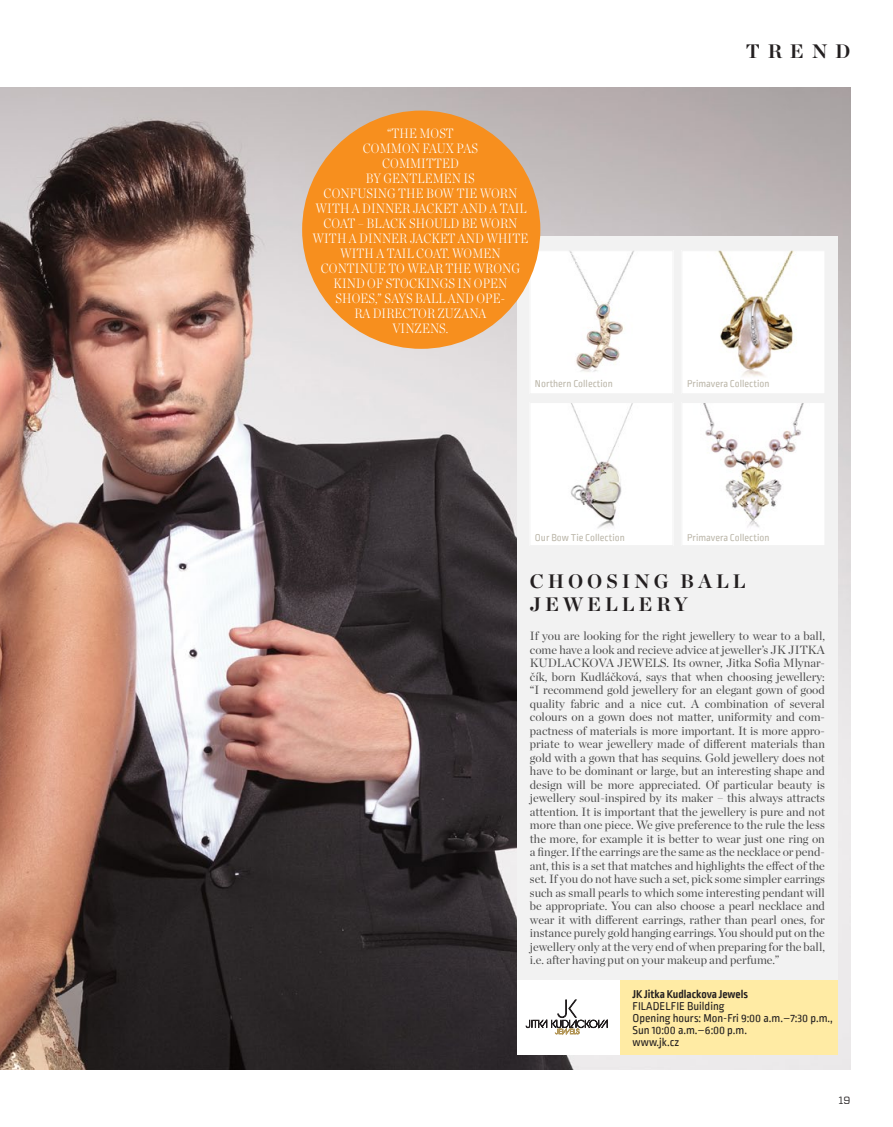
<style>
.page{position:relative;width:893px;height:1127px;background:#fff}
.page>*{position:absolute;margin:0;border:0;box-sizing:border-box;transform-origin:0 0}
.t1{font:700 19.5px "Chronicle Display";letter-spacing:.2em;color:#231f20}
.t2{font:300 13.5px/15px "Chronicle Disp Cond";letter-spacing:.01em;color:#fff;text-align:center}
.t3{font:12px/13.5px "Chronicle Display";color:#4a4a4a;text-align:justify}
.t4{font:12px "Ropa Soft PTT";color:#231f20}
.t5{font:700 12px "Ropa Soft PTT";color:#231f20}
.t6{font:10.5px "Ropa Soft PTT";color:#bdb8ab}
.t7{font:10.5px "Vitesse";color:#231f20}
</style>
<div class="page">
<img style="left:0;top:87px;width:850px;height:982px">
<div style="left:517px;top:236px;width:321px;height:744px;background:#f2f2f2"></div>
<img style="left:532px;top:404px;width:139px;height:140px">
<div style="left:530px;top:402px;width:143px;height:144px;border:1px solid #f2f2f2"></div>
<img style="left:683px;top:404px;width:140px;height:140px">
<div style="left:681px;top:402px;width:144px;height:144px;border:1px solid #f2f2f2"></div>
<img style="left:532px;top:252px;width:139px;height:140px">
<div style="left:530px;top:250px;width:143px;height:144px;border:1px solid #f2f2f2"></div>
<img style="left:683px;top:252px;width:140px;height:140px">
<div style="left:681px;top:250px;width:144px;height:144px;border:1px solid #f2f2f2"></div>
<div style="left:620px;top:980px;width:218px;height:74px;background:#ffeba4"></div>
<div style="left:517px;top:980px;width:103px;height:74px;background:#fff"></div>
<div style="left:302px;top:111px;width:238px;height:238px;background:#f78f1e;border-radius:50%"></div>
<svg style="left:526px;top:999px;width:81px;height:35px"></svg>
<p class="t1" style="left:746px;top:36px;width:106px">TREND</p>
<p class="t2" style="left:363px;top:124px;width:117px">“THE MOST<br>COMMON FAUX PAS<br>COMMITTED</p>
<p class="t2" style="left:366px;top:169px;width:110px">BY GENTLEMEN IS</p>
<p class="t2" style="left:313px;top:184px;width:217px">CONFUSING THE BOW TIE WORN<br>WITH A DINNER JACKET AND A TAIL<br>COAT – BLACK SHOULD BE WORN<br>WITH A DINNER JACKET AND WHITE<br>WITH A TAIL COAT. WOMEN</p>
<p class="t2" style="left:321px;top:259px;width:201px">CONTINUE TO WEAR THE WRONG<br>KIND OF STOCKINGS IN OPEN<br>SHOES,” SAYS BALL AND OPE-<br>RA DIRECTOR ZUZANA</p>
<p class="t2" style="left:392px;top:319px;width:57px">VINZENS.</p>
<p class="t6" style="left:535px;top:378px;width:79px">Northern Collection</p>
<p class="t6" style="left:687px;top:378px;width:84px">Primavera Collection</p>
<p class="t6" style="left:535px;top:531px;width:91px">Our Bow Tie Collection</p>
<p class="t6" style="left:687px;top:531px;width:84px">Primavera Collection</p>
<p class="t1" style="left:530px;top:565px;width:217px">CHOOSING BALL</p>
<p class="t1" style="left:530px;top:588px;width:159px">JEWELLERY</p>
<p class="t3" style="left:530px;top:628px;width:297px">If you are looking for the right jewellery to wear to a ball, come have a look and recieve advice at jeweller’s JK JITKA KUDLACKOVA JEWELS. Its owner, Jitka Sofia Mlynar&shy;čík, born Kudláčková, says that when choosing jewellery: “I recommend gold jewellery for an elegant gown of good quality fabric and a nice cut. A combination of several colours on a gown does not matter, uniformity and com&shy;pactness of materials is more important. It is more appro&shy;priate to wear jewellery made of different materials than gold with a gown that has sequins. Gold jewellery does not have to be dominant or large, but an interesting shape and design will be more appreciated. Of particular beauty is jewellery soul-inspired by its maker – this always attracts attention. It is important that the jewellery is pure and not more than one piece. We give preference to the rule the less the more, for example it is better to wear just one ring on a finger. If the earrings are the same as the necklace or pend&shy;ant, this is a set that matches and highlights the effect of the set. If you do not have such a set, pick some simpler earrings such as small pearls to which some interesting pendant will be appropriate. You can also choose a pearl necklace and wear it with different earrings, rather than pearl ones, for instance purely gold hanging earrings. You should put on the jewellery only at the very end of when preparing for the ball, i.e. after having put on your makeup and perfume.”</p>
<p class="t5" style="left:632px;top:987px;width:117px">JK Jitka Kudlackova Jewels</p>
<p class="t4" style="left:632px;top:1000px;width:94px">FILADELFIE Building</p>
<p class="t4" style="left:632px;top:1012px;width:202px">Opening hours: Mon-Fri 9:00 a.m.–7:30 p.m.,</p>
<p class="t4" style="left:632px;top:1024px;width:116px">Sun 10:00 a.m.–6:00 p.m.</p>
<p class="t4" style="left:632px;top:1036px;width:48px">www.jk.cz</p>
<p class="t7" style="left:838px;top:1093px;width:13px">19</p>
</div>
